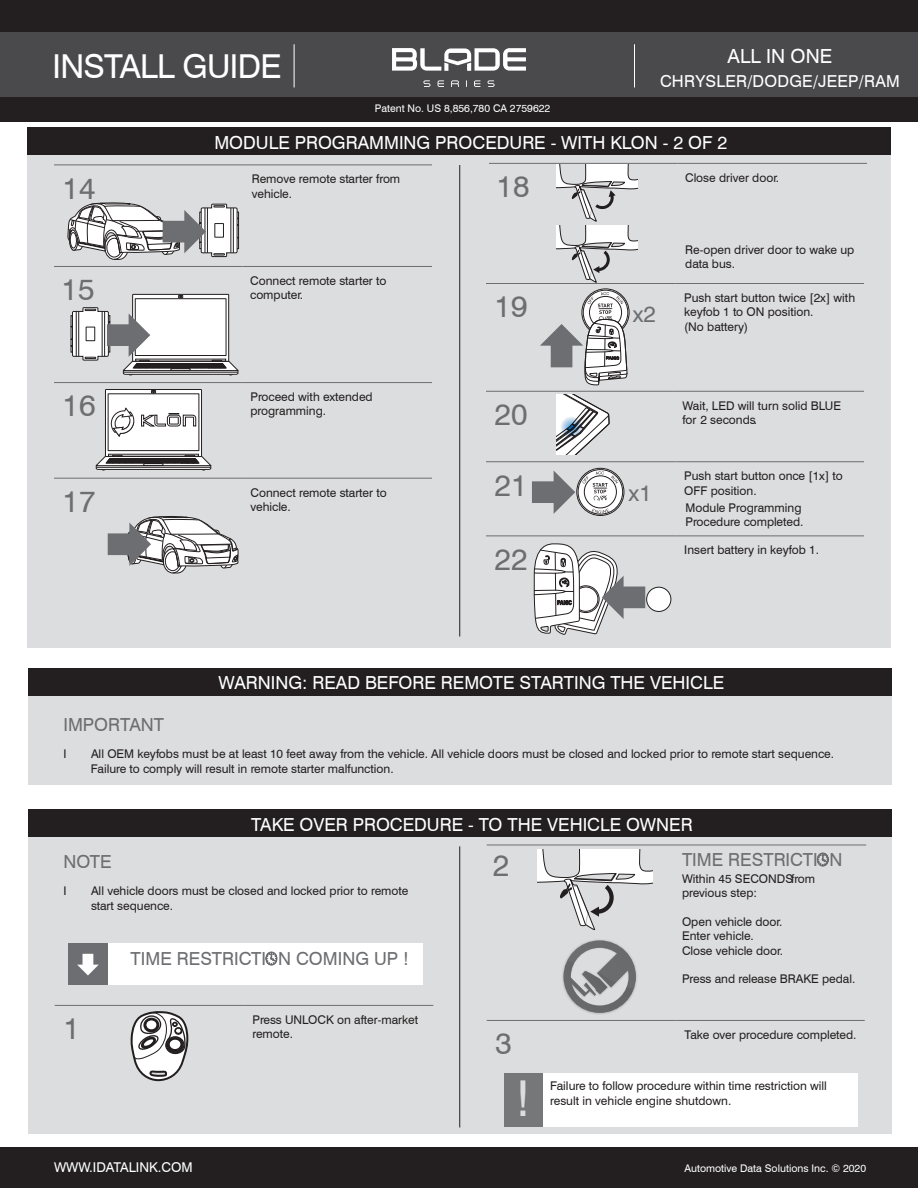
<style>
.page{position:relative;width:918px;height:1188px;background:#fff}
.page>*{position:absolute;margin:0;border:0;box-sizing:border-box;transform-origin:0 0}
.t1{font:49.5px "Swiss 721 BT";color:#dcddde}
.t2{font:33px "Swiss 721 BT";letter-spacing:-.02em;color:#fff}
.t3{font:30px "Swiss 721 BT";color:#6d6e71}
.t4{font:22.5px "Swiss 721 BT";color:#6d6e71}
.t5{font:19.5px "Swiss 721 BT";color:#fff}
.t6{font:18px "Swiss 721 BT";color:#fff}
.t7{font:18px "Swiss 721 BT";color:#6d6e71}
.t8{font:16.5px "Swiss 721 BT";letter-spacing:.015em;color:#fff}
.t9{font:13.5px "Swiss 721 BT";color:#fff}
.t10{font:12px/14.4px "Swiss 721 BT";color:#231f20}
.t11{font:10.5px "Swiss 721 BT";color:#fff}
</style>
<div class="page">
<div style="left:0;top:1147px;width:918px;height:41px;background:#231f20"></div>
<div style="left:0;top:0;width:918px;height:121px;background:#231f20"></div>
<div style="left:0;top:33px;width:918px;height:64px;background:#4a4a4d"></div>
<hr style="left:294px;top:44px;width:1px;height:43px;background:#fff">
<hr style="left:634px;top:44px;width:1px;height:43px;background:#fff">
<svg style="left:392px;top:48px;width:134px;height:23px"></svg>
<svg style="left:423px;top:80px;width:72px;height:7px"></svg>
<div style="left:27px;top:128px;width:864px;height:27px;background:#231f20"></div>
<div style="left:27px;top:155px;width:864px;height:493px;background:#dcddde"></div>
<hr style="left:459px;top:165px;width:1px;height:471px;background:#231f20">
<hr style="left:486px;top:391px;width:188px;height:1px;background:#6d6e71">
<hr style="left:674px;top:391px;width:190px;height:1px;background:#6d6e71">
<hr style="left:486px;top:461px;width:190px;height:1px;background:#6d6e71">
<hr style="left:676px;top:461px;width:188px;height:1px;background:#6d6e71">
<svg style="left:532px;top:471px;width:43px;height:43px"></svg>
<svg style="left:577px;top:468px;width:47px;height:47px"></svg>
<div style="left:577px;top:468px;width:47px;height:48px;border:1px solid #231f20;border-radius:50%"></div>
<div style="left:578px;top:470px;width:45px;height:44px;border:1px solid #231f20;border-radius:50%"></div>
<div style="left:584px;top:476px;width:33px;height:32px;border:1px solid #231f20;border-radius:50%"></div>
<svg style="left:592px;top:508px;width:18px;height:6px"></svg>
<svg style="left:582px;top:471px;width:36px;height:30px"></svg>
<hr style="left:486px;top:283px;width:190px;height:1px;background:#6d6e71">
<hr style="left:676px;top:283px;width:188px;height:1px;background:#6d6e71">
<svg style="left:540px;top:292px;width:87px;height:93px"></svg>
<hr style="left:54px;top:382px;width:188px;height:1px;background:#6d6e71">
<hr style="left:242px;top:382px;width:190px;height:1px;background:#6d6e71">
<div style="left:105px;top:389px;width:97px;height:68px;background:#fff"></div>
<div style="left:105px;top:389px;width:97px;height:68px;border:1px solid #231f20"></div>
<div style="left:108px;top:394px;width:91px;height:57px;border:1px solid #231f20"></div>
<div style="left:108px;top:454px;width:91px;height:2px;border:1px solid #231f20"></div>
<svg style="left:151px;top:390px;width:5px;height:3px"></svg>
<svg style="left:96px;top:455px;width:115px;height:15px;background:#757373"></svg>
<svg style="left:111px;top:407px;width:23px;height:30px"></svg>
<svg style="left:141px;top:413px;width:55px;height:14px"></svg>
<hr style="left:54px;top:165px;width:189px;height:1px;background:#6d6e71">
<hr style="left:243px;top:165px;width:189px;height:1px;background:#6d6e71">
<svg style="left:68px;top:202px;width:171px;height:58px"></svg>
<hr style="left:54px;top:266px;width:189px;height:1px;background:#6d6e71">
<hr style="left:243px;top:266px;width:189px;height:1px;background:#6d6e71">
<div style="left:133px;top:294px;width:96px;height:67px;background:#fff"></div>
<div style="left:133px;top:294px;width:96px;height:67px;border:1px solid #231f20"></div>
<div style="left:135px;top:299px;width:91px;height:57px;border:1px solid #231f20"></div>
<svg style="left:179px;top:295px;width:4px;height:3px"></svg>
<svg style="left:71px;top:308px;width:167px;height:67px"></svg>
<hr style="left:54px;top:478px;width:188px;height:1px;background:#6d6e71">
<hr style="left:242px;top:478px;width:190px;height:1px;background:#6d6e71">
<svg style="left:108px;top:516px;width:131px;height:57px"></svg>
<svg style="left:557px;top:395px;width:53px;height:59px"></svg>
<svg style="left:560px;top:417px;width:22px;height:21px"></svg>
<hr style="left:489px;top:163px;width:189px;height:1px;background:#6d6e71">
<hr style="left:678px;top:163px;width:189px;height:1px;background:#6d6e71">
<svg style="left:556px;top:164px;width:81px;height:119px"></svg>
<hr style="left:486px;top:536px;width:190px;height:1px;background:#6d6e71">
<hr style="left:676px;top:536px;width:188px;height:1px;background:#6d6e71">
<div style="left:647px;top:587px;width:24px;height:24px;background:#fff;border-radius:50%"></div>
<div style="left:646px;top:587px;width:25px;height:25px;border:1px solid #231f20;border-radius:50%"></div>
<svg style="left:534px;top:544px;width:111px;height:91px"></svg>
<div style="left:28px;top:696px;width:864px;height:89px;background:#dcddde"></div>
<div style="left:28px;top:668px;width:864px;height:28px;background:#231f20"></div>
<div style="left:28px;top:809px;width:864px;height:28px;background:#231f20"></div>
<div style="left:28px;top:837px;width:864px;height:297px;background:#dcddde"></div>
<hr style="left:459px;top:846px;width:1px;height:281px;background:#231f20">
<div style="left:504px;top:1074px;width:39px;height:53px;background:#757779"></div>
<div style="left:543px;top:1074px;width:315px;height:53px;background:#fff"></div>
<hr style="left:487px;top:1020px;width:189px;height:1px;background:#6d6e71">
<hr style="left:676px;top:1020px;width:189px;height:1px;background:#6d6e71">
<hr style="left:487px;top:845px;width:189px;height:1px;background:#6d6e71">
<hr style="left:676px;top:845px;width:190px;height:1px;background:#6d6e71">
<svg style="left:817px;top:852px;width:12px;height:15px"></svg>
<svg style="left:538px;top:849px;width:115px;height:82px"></svg>
<img style="left:562px;top:939px;width:75px;height:75px">
<svg style="left:563px;top:940px;width:73px;height:73px"></svg>
<hr style="left:55px;top:1005px;width:189px;height:1px;background:#6d6e71">
<hr style="left:244px;top:1005px;width:189px;height:1px;background:#6d6e71">
<svg style="left:130px;top:1011px;width:59px;height:71px"></svg>
<div style="left:68px;top:943px;width:40px;height:42px;background:#6d6e71"></div>
<div style="left:108px;top:943px;width:315px;height:42px;background:#fff"></div>
<svg style="left:77px;top:954px;width:22px;height:21px"></svg>
<svg style="left:265px;top:951px;width:13px;height:15px"></svg>
<h2 class="t2" style="left:52px;top:46px;width:231px">INSTALL GUIDE</h2>
<p class="t11" style="left:375px;top:102px;width:177px">Patent No. US 8,856,780 CA 2759622</p>
<h3 class="t5" style="left:728px;top:44px;width:106px">ALL IN ONE</h3>
<h3 class="t8" style="left:660px;top:71px;width:241px">CHRYSLER/DODGE/JEEP/RAM</h3>
<h3 class="t6" style="left:214px;top:131px;width:515px">MODULE PROGRAMMING PROCEDURE - WITH KLON - 2 OF 2</h3>
<h3 class="t3" style="left:63px;top:170px;width:34px">14</h3>
<p class="t10" style="left:252px;top:172px;width:150px">Remove remote starter from vehicle.</p>
<h3 class="t3" style="left:62px;top:271px;width:34px">15</h3>
<p class="t10" style="left:250px;top:273px;width:138px">Connect remote starter to computer.</p>
<h3 class="t3" style="left:63px;top:387px;width:34px">16</h3>
<p class="t10" style="left:250px;top:389px;width:124px">Proceed with extended programming.</p>
<h3 class="t3" style="left:63px;top:483px;width:34px">17</h3>
<p class="t10" style="left:250px;top:485px;width:138px">Connect remote starter to vehicle.</p>
<h3 class="t3" style="left:497px;top:168px;width:34px">18</h3>
<p class="t10" style="left:685px;top:170px;width:95px">Close driver door.</p>
<p class="t10" style="left:685px;top:242px;width:171px">Re-open driver door to wake up data bus.</p>
<h3 class="t3" style="left:495px;top:288px;width:34px">19</h3>
<p class="t10" style="left:684px;top:290px;width:172px">Push start button twice [2x] with keyfob 1 to ON position.<br>(No battery)</p>
<h3 class="t4" style="left:633px;top:300px;width:25px">x2</h3>
<h3 class="t3" style="left:495px;top:396px;width:34px">20</h3>
<p class="t10" style="left:682px;top:398px;width:160px">Wait, LED will turn solid BLUE for 2 seconds.</p>
<h3 class="t3" style="left:495px;top:467px;width:34px">21</h3>
<p class="t10" style="left:684px;top:469px;width:160px">Push start button once [1x] to<br>OFF position.</p>
<h3 class="t4" style="left:629px;top:479px;width:25px">x1</h3>
<p class="t10" style="left:685px;top:500px;width:119px">Module Programming<br>Procedure completed.</p>
<h3 class="t3" style="left:495px;top:541px;width:34px">22</h3>
<p class="t10" style="left:684px;top:543px;width:136px">Insert battery in keyfob 1.</p>
<h3 class="t6" style="left:218px;top:672px;width:507px">WARNING: READ BEFORE REMOTE STARTING THE VEHICLE</h3>
<h3 class="t6" style="left:447px;top:674px;width:67px">NOTICE</h3>
<h3 class="t7" style="left:63px;top:714px;width:102px">IMPORTANT</h3>
<p class="t10" style="left:63px;top:747px;width:5px">I</p>
<p class="t10" style="left:91px;top:747px;width:745px">All OEM keyfobs must be at least 10 feet away from the vehicle. All vehicle doors must be closed and locked prior to remote start sequence.<br>Failure to comply will result in remote starter malfunction.</p>
<h3 class="t6" style="left:251px;top:813px;width:443px">TAKE OVER PROCEDURE - TO THE VEHICLE OWNER</h3>
<h3 class="t7" style="left:63px;top:851px;width:50px">NOTE</h3>
<p class="t10" style="left:63px;top:884px;width:5px">I</p>
<p class="t10" style="left:91px;top:884px;width:319px">All vehicle doors must be closed and locked prior to remote start sequence.</p>
<h3 class="t7" style="left:131px;top:948px;width:280px">TIME RESTRICTI N COMING UP !</h3>
<h3 class="t3" style="left:63px;top:1010px;width:18px">1</h3>
<p class="t10" style="left:252px;top:1012px;width:167px">Press UNLOCK on after-market remote.</p>
<h3 class="t3" style="left:493px;top:847px;width:18px">2</h3>
<h3 class="t7" style="left:682px;top:849px;width:162px">TIME RESTRICTI N</h3>
<p class="t10" style="left:682px;top:871px;width:135px">Within 45 SECONDSfrom previous step:</p>
<p class="t10" style="left:682px;top:914px;width:102px">Open vehicle door.<br>Enter vehicle.<br>Close vehicle door.</p>
<p class="t10" style="left:682px;top:972px;width:175px">Press and release BRAKE pedal.</p>
<h3 class="t3" style="left:495px;top:1025px;width:18px">3</h3>
<p class="t10" style="left:684px;top:1027px;width:174px">Take over procedure completed.</p>
<h1 class="t1" style="left:515px;top:1069px;width:17px">!</h1>
<p class="t10" style="left:550px;top:1079px;width:278px">Failure to follow procedure within time restriction will result in vehicle engine shutdown.</p>
<p class="t9" style="left:54px;top:1159px;width:140px">WWW.IDATALINK.COM</p>
<p class="t11" style="left:684px;top:1162px;width:183px">Automotive Data Solutions Inc. © 2020</p>
</div>
